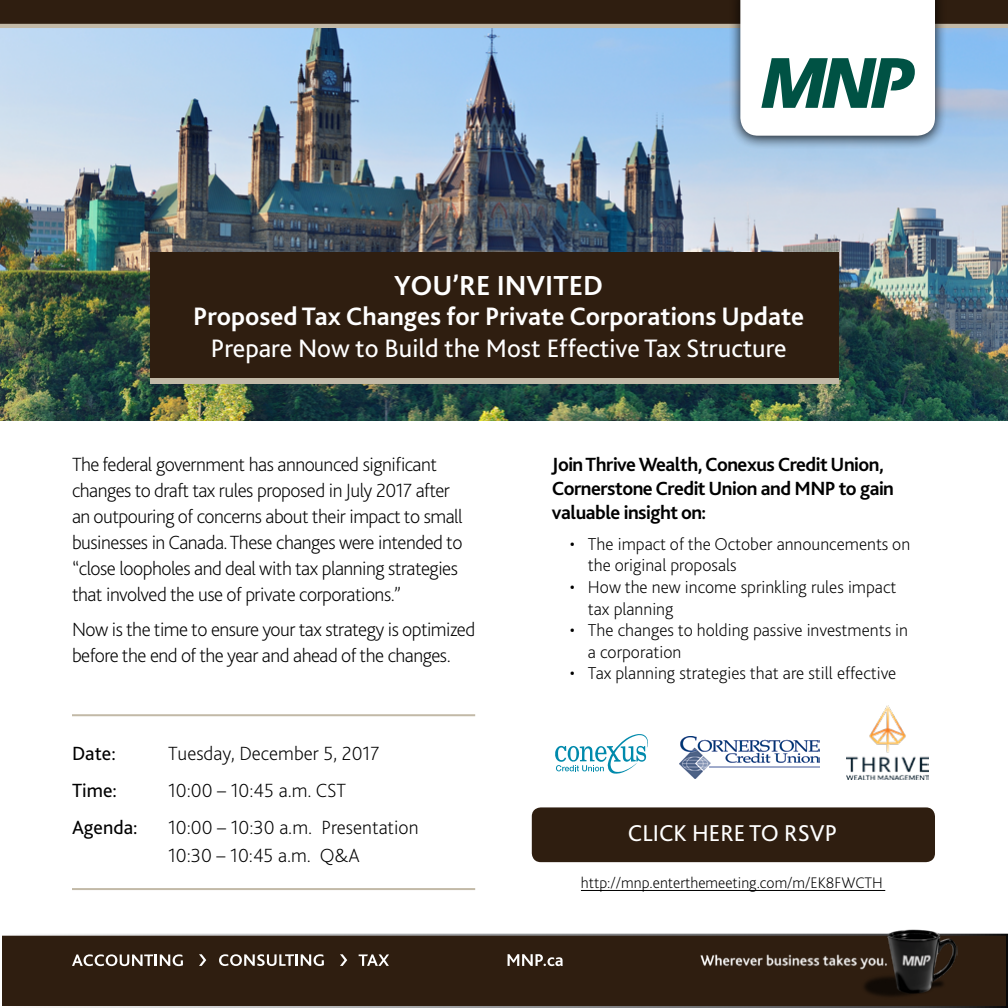
<style>
.page{position:relative;width:1008px;height:1008px;background:#fff}
.page>*{position:absolute;margin:0;border:0;box-sizing:border-box;transform-origin:0 0}
.t1{font:700 28.8px "Bliss 2";color:#fff}
.t2{font:700 26.4px "Bliss 2";color:#fff}
.t3{font:26.4px "Bliss 2";color:#fff}
.t4{font:24px "Bliss 2";color:#fff}
.t5{font:200 20px/26px "Bliss 2";letter-spacing:-.025em;color:#000}
.t6{font:700 20px/24px "Bliss 2";letter-spacing:-.025em;color:#000}
.t7{font:200 20px/28px "Bliss 2";color:#000}
.t8{font:20px "Bliss 2";color:#000}
.t9{font:200 18px/21.6px "Bliss 2";color:#000}
.t10{font:200 16px "Bliss 2";color:#000}
</style>
<div class="page">
<img style="left:0;top:136px;width:1008px;height:284px">
<div style="left:729px;top:0;width:219px;height:150px;background:#000;opacity:.88"></div>
<svg style="left:0;top:0;width:1008px;height:136px"></svg>
<div style="left:1px;top:935px;width:1006px;height:72px;background:#2f1e10"></div>
<div style="left:0;top:934px;width:1008px;height:74px;border:2px solid #fff"></div>
<hr style="left:581px;top:890px;width:304px;height:1px;background:#000">
<div style="left:150px;top:252px;width:689px;height:127px;background:#2f1e10"></div>
<div style="left:150px;top:379px;width:689px;height:5px;background:#c2b9a7"></div>
<svg style="left:508px;top:954px;width:55px;height:12px"></svg>
<img style="left:700px;top:929px;width:257px;height:68px">
<svg style="left:72px;top:954px;width:111px;height:12px"></svg>
<svg style="left:219px;top:954px;width:105px;height:12px"></svg>
<svg style="left:359px;top:954px;width:30px;height:12px"></svg>
<svg style="left:199px;top:954px;width:7px;height:12px"></svg>
<svg style="left:340px;top:954px;width:7px;height:12px"></svg>
<div style="left:532px;top:807px;width:403px;height:55px;background:#2f1e10;border-radius:9px"></div>
<hr style="left:72px;top:888px;width:403px;height:2px;background:#c2b9a7">
<hr style="left:72px;top:714px;width:403px;height:2px;background:#c2b9a7">
<svg style="left:555px;top:734px;width:93px;height:40px"></svg>
<img style="left:680px;top:737px;width:140px;height:42px">
<img style="left:846px;top:706px;width:82px;height:74px">
<h1 class="t1" style="left:394px;top:268px;width:211px">YOU’RE INVITED</h1>
<h2 class="t2" style="left:193px;top:300px;width:613px">Proposed Tax Changes for Private Corporations Update</h2>
<h2 class="t3" style="left:211px;top:332px;width:578px">Prepare Now to Build the Most Effective Tax Structure</h2>
<p class="t5" style="left:72px;top:451px;width:392px">The federal government has announced significant changes to draft tax rules proposed in July 2017 after an outpouring of concerns about their impact to small businesses in Canada. These changes were intended to “close loopholes and deal with tax planning strategies that involved the use of private corporations.”</p>
<p class="t5" style="left:72px;top:616px;width:405px">Now is the time to ensure your tax strategy is optimized before the end of the year and ahead of the changes.</p>
<p class="t8" style="left:72px;top:741px;width:45px">Date:</p>
<p class="t7" style="left:168px;top:739px;width:213px">Tuesday, December 5, 2017</p>
<p class="t8" style="left:72px;top:778px;width:46px">Time:</p>
<p class="t7" style="left:168px;top:776px;width:180px">10:00 – 10:45 a.m. CST</p>
<p class="t8" style="left:72px;top:815px;width:67px">Agenda:</p>
<p class="t7" style="left:168px;top:813px;width:252px">10:00 – 10:30 a.m. Presentation<br>10:30 – 10:45 a.m. Q&amp;A</p>
<p class="t6" style="left:552px;top:452px;width:344px">Join Thrive Wealth, Conexus Credit Union,<br>Cornerstone Credit Union and MNP to gain valuable insight on:</p>
<p class="t9" style="left:588px;top:533px;width:324px;text-indent:-18px">• The impact of the October announcements on the original proposals</p>
<p class="t9" style="left:588px;top:576px;width:310px;text-indent:-18px">• How the new income sprinkling rules impact tax planning</p>
<p class="t9" style="left:588px;top:619px;width:322px;text-indent:-18px">• The changes to holding passive investments in a corporation</p>
<p class="t9" style="left:570px;top:662px;width:328px">• Tax planning strategies that are still effective</p>
<p class="t4" style="left:628px;top:818px;width:211px">CLICK HERE TO RSVP</p>
<p class="t10" style="left:581px;top:873px;width:303px">http://mnp.enterthemeeting.com/m/EK8FWCTH</p>
</div>
